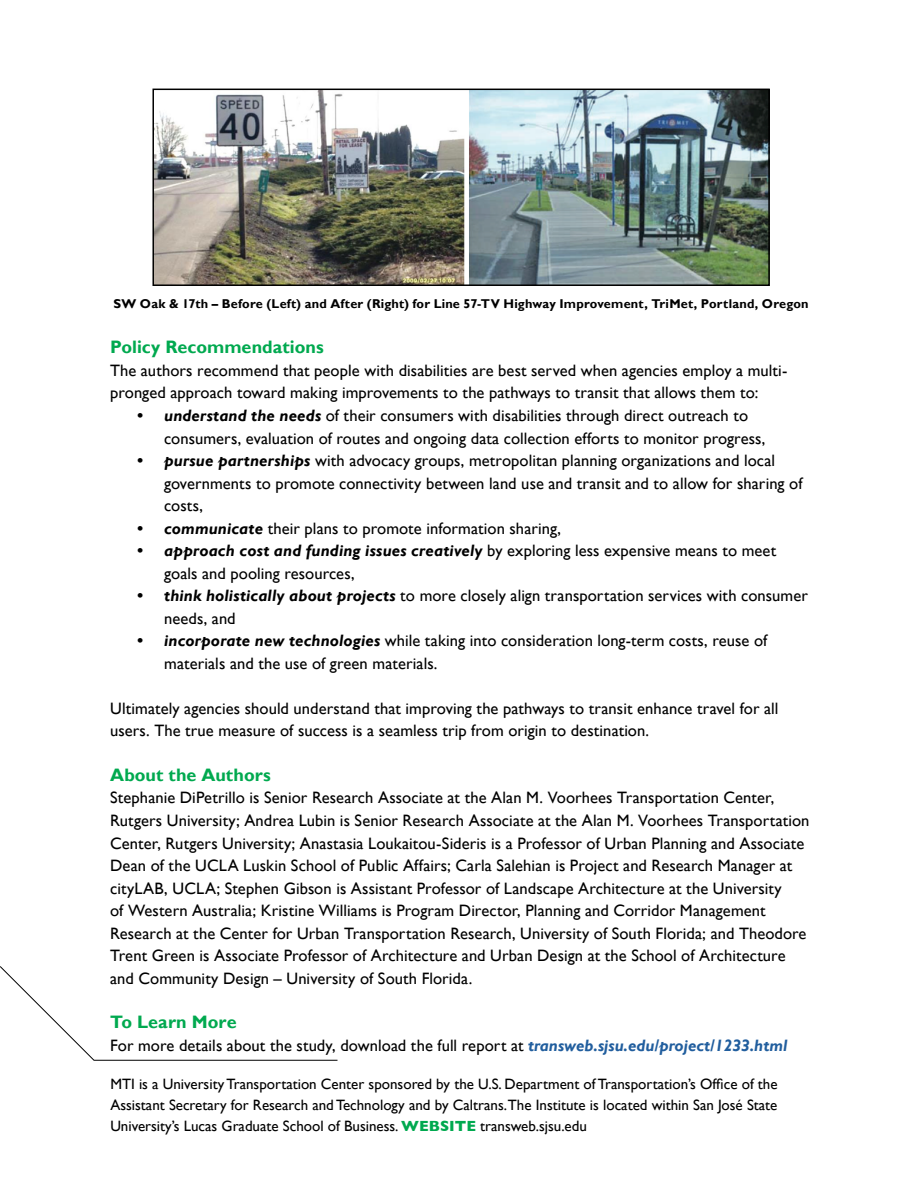
<style>
.page{position:relative;width:918px;height:1188px;background:#fff}
.page>*{position:absolute;margin:0;border:0;box-sizing:border-box;transform-origin:0 0}
.t1{font:700 18px "Gill Sans";color:#00a94f}
.t2{font:16.5px/22.5px "Gill Sans";letter-spacing:.005em;color:#000}
.t3{font:15px/21px "Gill Sans";color:#000;text-align:justify}
.t4{font:700 12.75px "Gill Sans";letter-spacing:.015em;color:#000}
.s1{font-weight:700;font-style:italic}
.s2{font-weight:700;font-style:italic;color:#215e9e}
.s3{font-weight:700;color:#00a94f}
</style>
<div class="page">
<img style="left:155px;top:92px;width:612px;height:191px">
<div style="left:152px;top:89px;width:618px;height:197px;border:2px solid #000"></div>
<svg style="left:0;top:966px;width:338px;height:95px"></svg>
<p class="t4" style="left:114px;top:297px;width:697px">SW Oak &amp; 17th – Before (Left) and After (Right) for Line 57-TV Highway Improvement, TriMet, Portland, Oregon</p>
<p class="t1" style="left:110px;top:337px;width:215px">Policy Recommendations</p>
<p class="t2" style="left:110px;top:359px;width:679px">The authors recommend that people with disabilities are best served when agencies employ a multi&shy;pronged approach toward making improvements to the pathways to transit that allows them to:</p>
<p class="t2" style="left:164px;top:404px;width:603px;text-indent:-27px"><span class="s1">• understand the needs</span> of their consumers with disabilities through direct outreach to consumers, evaluation of routes and ongoing data collection efforts to monitor progress,</p>
<p class="t2" style="left:164px;top:450px;width:640px;text-indent:-27px"><span class="s1">• pursue partnerships</span> with advocacy groups, metropolitan planning organizations and local governments to promote connectivity between land use and transit and to allow for sharing of costs,</p>
<p class="t2" style="left:137px;top:517px;width:425px"><span class="s1">• communicate</span> their plans to promote information sharing,</p>
<p class="t2" style="left:164px;top:540px;width:614px;text-indent:-27px"><span class="s1">• approach cost and funding issues creatively</span> by exploring less expensive means to meet goals and pooling resources,</p>
<p class="t2" style="left:164px;top:585px;width:645px;text-indent:-27px"><span class="s1">• think holistically about projects</span> to more closely align transportation services with consumer needs, and</p>
<p class="t2" style="left:164px;top:630px;width:605px;text-indent:-27px"><span class="s1">• incorporate new technologies</span> while taking into consideration long-term costs, reuse of materials and the use of green materials.</p>
<p class="t2" style="left:110px;top:697px;width:670px">Ultimately agencies should understand that improving the pathways to transit enhance travel for all users. The true measure of success is a seamless trip from origin to destination.</p>
<p class="t1" style="left:110px;top:764px;width:162px">About the Authors</p>
<p class="t2" style="left:110px;top:787px;width:701px">Stephanie DiPetrillo is Senior Research Associate at the Alan M. Voorhees Transportation Center, Rutgers University; Andrea Lubin is Senior Research Associate at the Alan M. Voorhees Transportation Center, Rutgers University; Anastasia Loukaitou-Sideris is a Professor of Urban Planning and Associate Dean of the UCLA Luskin School of Public Affairs; Carla Salehian is Project and Research Manager at cityLAB, UCLA; Stephen Gibson is Assistant Professor of Landscape Architecture at the University<br>of Western Australia; Kristine Williams is Program Director, Planning and Corridor Management Research at the Center for Urban Transportation Research, University of South Florida; and Theodore Trent Green is Associate Professor of Architecture and Urban Design at the School of Architecture and Community Design – University of South Florida.</p>
<p class="t1" style="left:110px;top:1012px;width:128px">To Learn More</p>
<p class="t2" style="left:110px;top:1034px;width:679px">For more details about the study, download the full report at <span class="s2">transweb.sjsu.edu/project/1233.html</span></p>
<p class="t3" style="left:110px;top:1074px;width:669px">MTI is a University Transportation Center sponsored by the U.S. Department of Transportation’s Office of the Assistant Secretary for Research and Technology and by Caltrans.The Institute is located within San José State University’s Lucas Graduate School of Business. <span class="s3">WEBSITE</span> transweb.sjsu.edu</p>
</div>
